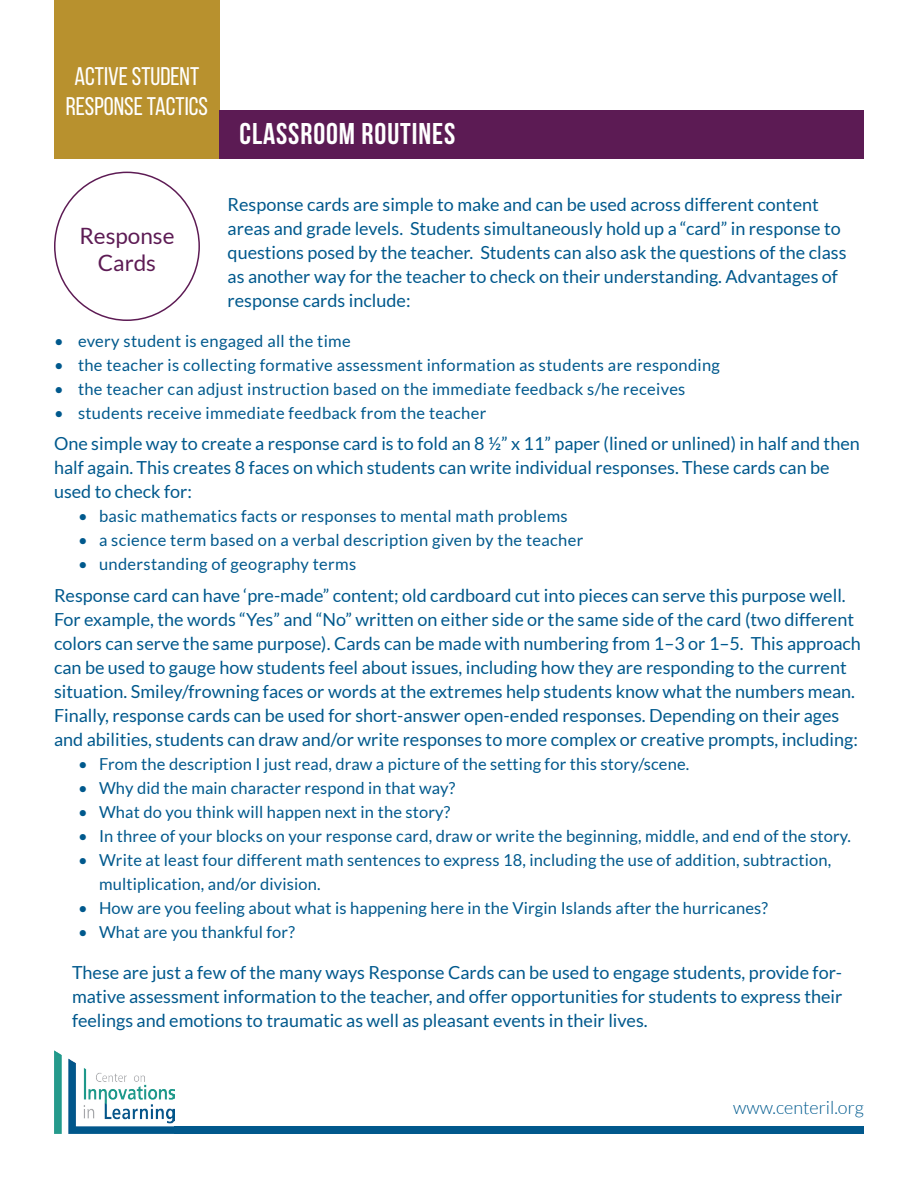
<style>
.page{position:relative;width:918px;height:1188px;background:#fff}
.page>*{position:absolute;margin:0;border:0;box-sizing:border-box;transform-origin:0 0}
.t1{font:700 30px "Bebas Neue";letter-spacing:.03em;color:#fff}
.t2{font:25.5px/30.6px "Bebas Neue";color:#fff;text-align:center}
.t3{font:22.5px/27px "Lato";color:#5d1b54;text-align:center}
.t4{font:18px/24px "Lato";color:#00598d}
.t5{font:300 18px "Lato";color:#005b8f}
.t6{font:16.5px/24px "Lato";letter-spacing:.01em;color:#00598d}
</style>
<div class="page">
<img style="left:54px;top:1050px;width:120px;height:84px">
<div style="left:174px;top:1126px;width:690px;height:8px;background:#01588c"></div>
<div style="left:54px;top:0;width:166px;height:158px;background:#b8912e"></div>
<div style="left:220px;top:110px;width:644px;height:48px;background:#5c1b54"></div>
<p class="t2" style="left:66px;top:60px;width:144px">ACTIVE STUDENT<br>RESPONSE TACTICS</p>
<p class="t1" style="left:240px;top:117px;width:217px">CLASSROOM ROUTINES</p>
<p class="t3" style="left:79px;top:222px;width:97px">Response<br>Cards</p>
<p class="t4" style="left:228px;top:193px;width:620px">Response cards are simple to make and can be used across different content areas and grade levels. Students simultaneously hold up a “card” in response to questions posed by the teacher. Students can also ask the questions of the class as another way for the teacher to check on their understanding. Advantages of response cards include:</p>
<p class="t6" style="left:54px;top:329px;width:298px">• every student is engaged all the time</p>
<p class="t6" style="left:54px;top:353px;width:668px">• the teacher is collecting formative assessment information as students are responding</p>
<p class="t6" style="left:54px;top:377px;width:633px">• the teacher can adjust instruction based on the immediate feedback s/he receives</p>
<p class="t6" style="left:54px;top:401px;width:434px">• students receive immediate feedback from the teacher</p>
<p class="t4" style="left:54px;top:431px;width:807px">One simple way to create a response card is to fold an 8 ½” x 11” paper (lined or unlined) in half and then half again. This creates 8 faces on which students can write individual responses. These cards can be used to check for:</p>
<p class="t6" style="left:78px;top:504px;width:491px">• basic mathematics facts or responses to mental math problems</p>
<p class="t6" style="left:78px;top:528px;width:507px">• a science term based on a verbal description given by the teacher</p>
<p class="t6" style="left:78px;top:552px;width:280px">• understanding of geography terms</p>
<p class="t4" style="left:54px;top:584px;width:808px">Response card can have ‘pre-made” content; old cardboard cut into pieces can serve this purpose well.<br>For example, the words “Yes” and “No” written on either side or the same side of the card (two different colors can serve the same purpose). Cards can be made with numbering from 1–3 or 1–5. This approach can be used to gauge how students feel about issues, including how they are responding to the current situation. Smiley/frowning faces or words at the extremes help students know what the numbers mean.</p>
<p class="t4" style="left:54px;top:704px;width:805px">Finally, response cards can be used for short-answer open-ended responses. Depending on their ages and abilities, students can draw and/or write responses to more complex or creative prompts, including:</p>
<p class="t6" style="left:78px;top:752px;width:613px">• From the description I just read, draw a picture of the setting for this story/scene.</p>
<p class="t6" style="left:78px;top:776px;width:379px">• Why did the main character respond in that way?</p>
<p class="t6" style="left:78px;top:800px;width:374px">• What do you think will happen next in the story?</p>
<p class="t6" style="left:78px;top:824px;width:774px">• In three of your blocks on your response card, draw or write the beginning, middle, and end of the story.</p>
<p class="t6" style="left:99px;top:848px;width:734px;text-indent:-21px">• Write at least four different math sentences to express 18, including the use of addition, subtraction, multiplication, and/or division.</p>
<p class="t6" style="left:78px;top:896px;width:692px">• How are you feeling about what is happening here in the Virgin Islands after the hurricanes?</p>
<p class="t6" style="left:78px;top:920px;width:219px">• What are you thankful for?</p>
<p class="t4" style="left:72px;top:960px;width:772px;text-align:justify">These are just a few of the many ways Response Cards can be used to engage students, provide for&shy;mative assessment information to the teacher, and offer opportunities for students to express their feelings and emotions to traumatic as well as pleasant events in their lives.</p>
<p class="t5" style="left:733px;top:1098px;width:132px">www.centeril.org</p>
</div>
